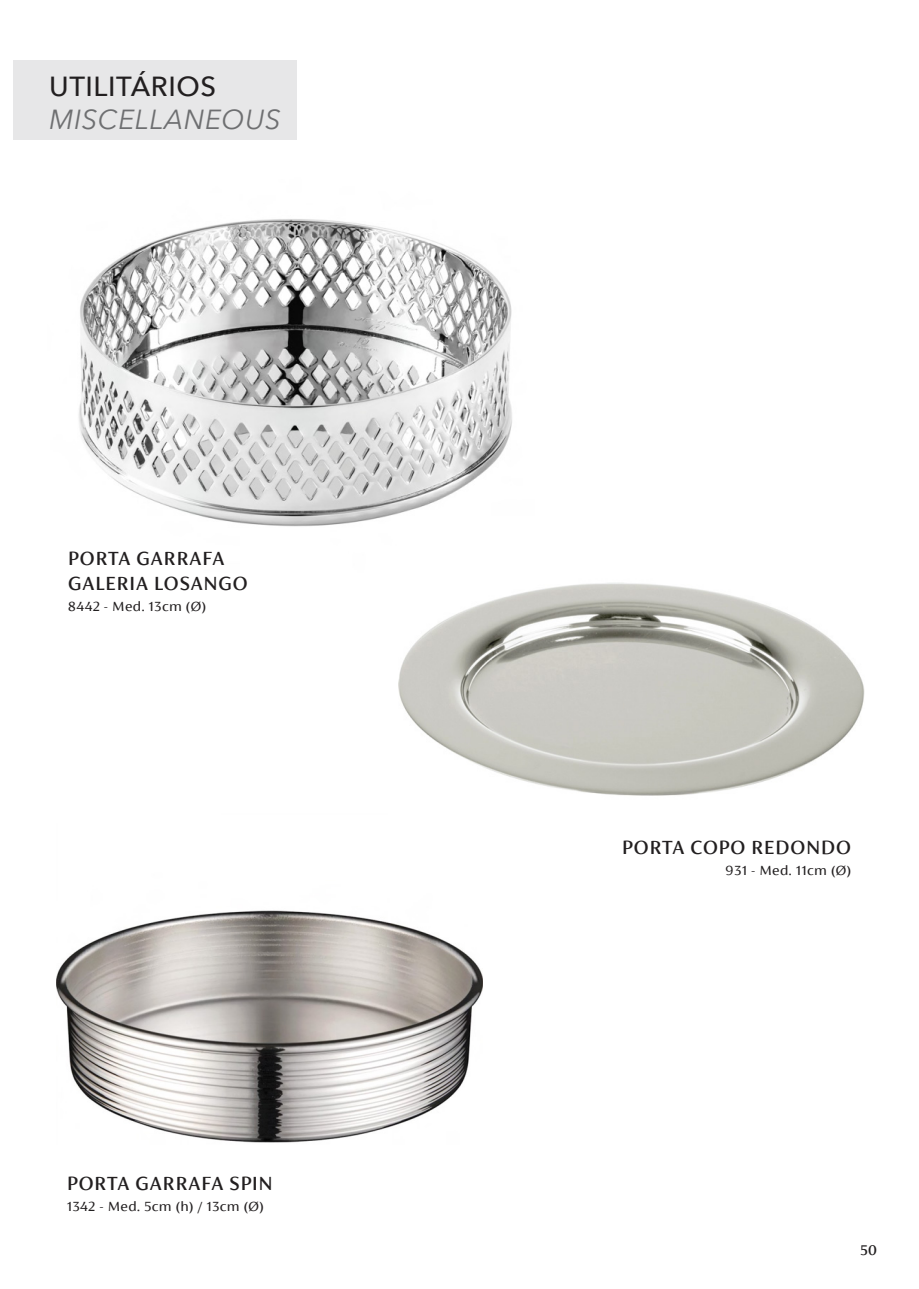
<style>
.page{position:relative;width:919px;height:1289px;background:#fff}
.page>*{position:absolute;margin:0;border:0;box-sizing:border-box;transform-origin:0 0}
.t1{font:italic 27.6px "Avenir Next";letter-spacing:.02em;color:#6e6f71}
.t2{font:500 27.6px "Avenir Next";letter-spacing:.02em;color:#221f20}
.t3{font:500 21px/25.2px "FS Siena";letter-spacing:.025em;color:#221f20}
.t4{font:500 15.45px "FS Siena";color:#221f20}
.t5{font:15px "FS Siena";letter-spacing:.025em;color:#221f20}
</style>
<div class="page">
<img style="left:79px;top:219px;width:433px;height:308px">
<img style="left:398px;top:583px;width:466px;height:213px">
<img style="left:57px;top:910px;width:426px;height:233px">
<div style="left:13px;top:61px;width:284px;height:79px;background:#e7e7e8"></div>
<h1 class="t2" style="left:49px;top:62px;width:168px">UTILITÁRIOS</h1>
<h1 class="t1" style="left:49px;top:96px;width:233px">MISCELLANEOUS</h1>
<p class="t3" style="left:68px;top:545px;width:182px">PORTA GARRAFA<br>GALERIA LOSANGO</p>
<p class="t5" style="left:68px;top:598px;width:140px">8442 - Med. 13cm (Ø)</p>
<p class="t3" style="left:67px;top:1170px;width:207px">PORTA GARRAFA SPIN</p>
<p class="t5" style="left:67px;top:1198px;width:199px">1342 - Med. 5cm (h) / 13cm (Ø)</p>
<p class="t3" style="left:622px;top:834px;width:231px">PORTA COPO REDONDO</p>
<p class="t5" style="left:725px;top:862px;width:127px">931 - Med. 11cm (Ø)</p>
<p class="t4" style="left:860px;top:1241px;width:18px">50</p>
</div>
